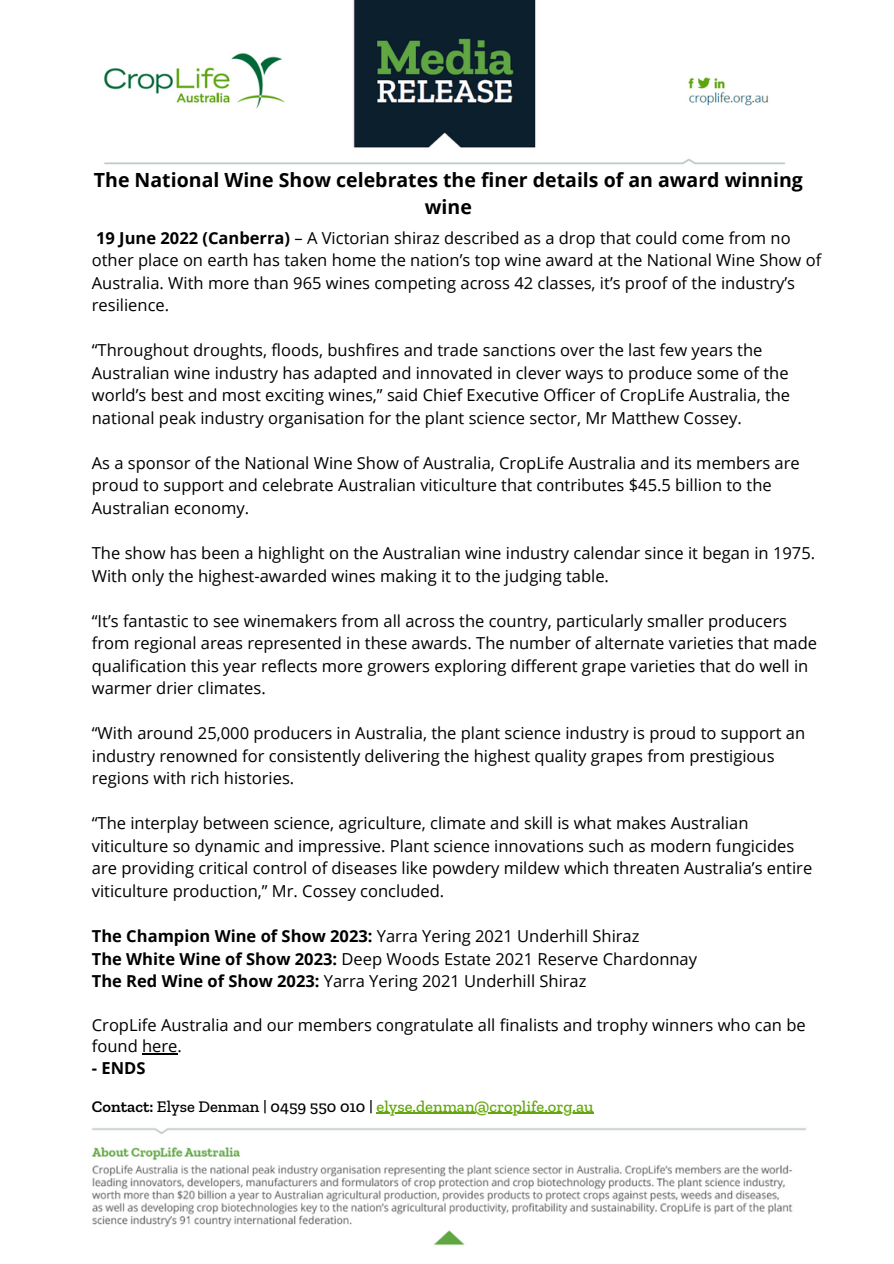
<style>
.page{position:relative;width:894px;height:1264px;background:#fff}
.page>*{position:absolute;margin:0;border:0;box-sizing:border-box;transform-origin:0 0}
.t1{font:700 19.5px/27px "Open Sans";color:#000;text-align:center}
.t2{font:16.5px/22.5px "Open Sans";color:#000}
.t3{font:500 16.5px "Zilla Slab";color:#64a70b}
.t4{font:700 16.5px "Open Sans";color:#000}
.s1{font-weight:700}
.s2{font-weight:600;color:#000}
.s3{color:#000}
</style>
<div class="page">
<img style="left:104px;top:0;width:681px;height:165px">
<hr style="left:142px;top:1053px;width:35px;height:1px;background:#000">
<img style="left:91px;top:1128px;width:715px;height:118px">
<hr style="left:376px;top:1112px;width:217px;height:1px;background:#64a70b">
<p class="t1" style="left:94px;top:166px;width:710px">The National Wine Show celebrates the finer details of an award winning wine</p>
<p class="t2" style="left:92px;top:226px;width:730px"><span class="s1">19 June 2022 (Canberra)</span> – A Victorian shiraz described as a drop that could come from no other place on earth has taken home the nation’s top wine award at the National Wine Show of Australia. With more than 965 wines competing across 42 classes, it’s proof of the industry’s resilience.</p>
<p class="t2" style="left:92px;top:338px;width:699px">“Throughout droughts, floods, bushfires and trade sanctions over the last few years the Australian wine industry has adapted and innovated in clever ways to produce some of the world’s best and most exciting wines,” said Chief Executive Officer of CropLife Australia, the national peak industry organisation for the plant science sector, Mr Matthew Cossey.</p>
<p class="t2" style="left:92px;top:451px;width:709px">As a sponsor of the National Wine Show of Australia, CropLife Australia and its members are proud to support and celebrate Australian viticulture that contributes $45.5 billion to the<br>Australian economy.</p>
<p class="t2" style="left:92px;top:541px;width:724px">The show has been a highlight on the Australian wine industry calendar since it began in 1975.<br>With only the highest-awarded wines making it to the judging table.</p>
<p class="t2" style="left:92px;top:609px;width:726px">“It’s fantastic to see winemakers from all across the country, particularly smaller producers from regional areas represented in these awards. The number of alternate varieties that made qualification this year reflects more growers exploring different grape varieties that do well in warmer drier climates.</p>
<p class="t2" style="left:92px;top:721px;width:714px">“With around 25,000 producers in Australia, the plant science industry is proud to support an industry renowned for consistently delivering the highest quality grapes from prestigious regions with rich histories.</p>
<p class="t2" style="left:92px;top:811px;width:721px">“The interplay between science, agriculture, climate and skill is what makes Australian viticulture so dynamic and impressive. Plant science innovations such as modern fungicides are providing critical control of diseases like powdery mildew which threaten Australia’s entire viticulture production,” Mr. Cossey concluded.</p>
<p class="t2" style="left:92px;top:924px;width:549px"><span class="s1">The Champion Wine of Show 2023:</span> Yarra Yering 2021 Underhill Shiraz</p>
<p class="t2" style="left:92px;top:946px;width:606px"><span class="s1">The White Wine of Show 2023:</span> Deep Woods Estate 2021 Reserve Chardonnay</p>
<p class="t2" style="left:92px;top:969px;width:496px"><span class="s1">The Red Wine of Show 2023:</span> Yarra Yering 2021 Underhill Shiraz</p>
<p class="t2" style="left:92px;top:1013px;width:715px;line-height:21.5px">CropLife Australia and our members congratulate all finalists and trophy winners who can be found here.</p>
<p class="t4" style="left:92px;top:1056px;width:55px">- ENDS</p>
<p class="t3" style="left:92px;top:1096px;width:503px"><span class="s2">Contact:</span> <span class="s3">Elyse Denman | 0459 550 010 |</span> elyse.denman@croplife.org.au</p>
</div>
